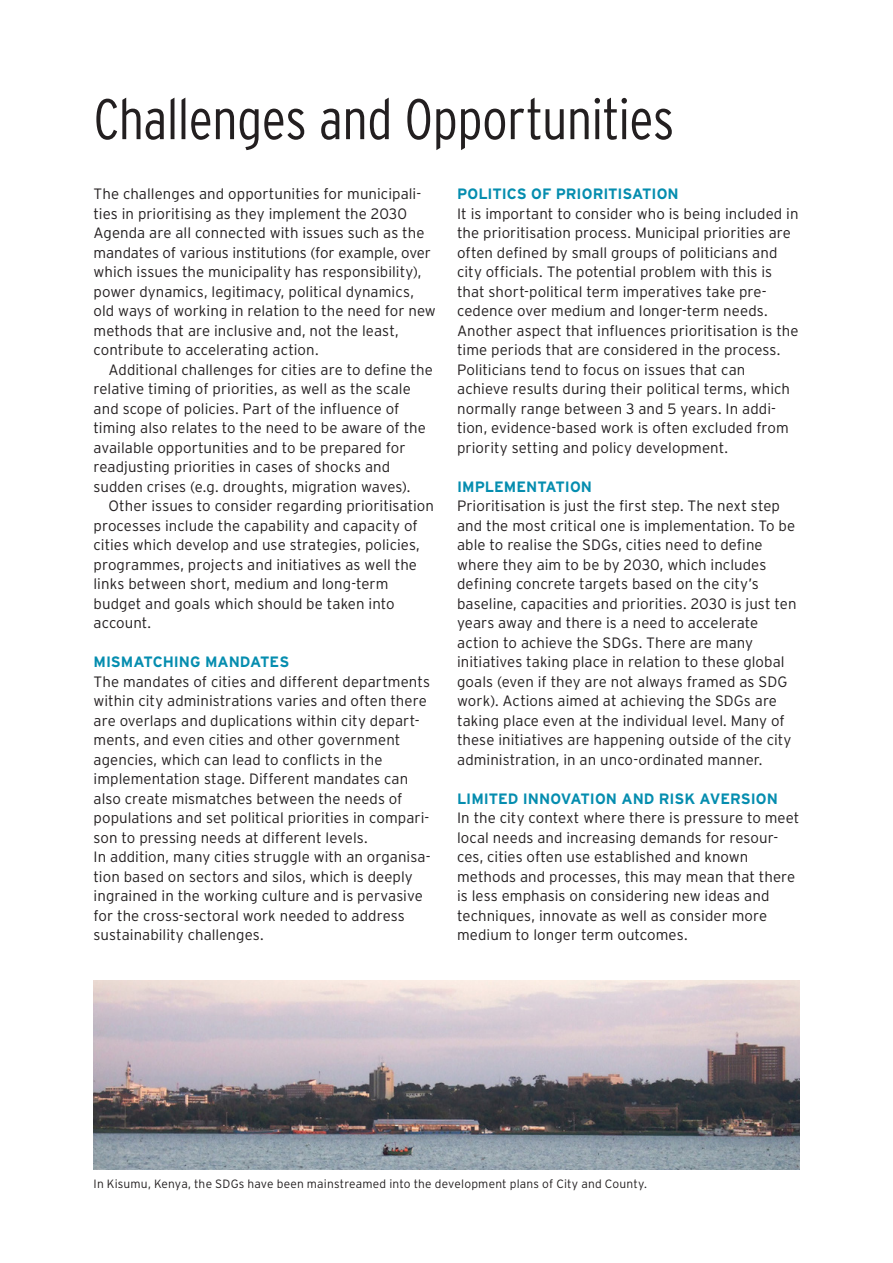
<style>
.page{position:relative;width:893px;height:1263px;background:#fff}
.page>*{position:absolute;margin:0;border:0;box-sizing:border-box;transform-origin:0 0}
.t1{font:300 condensed 57px "Interstate";letter-spacing:-.015em;color:#231f20}
.t2{font:300 15px/19.5px "Interstate";letter-spacing:.005em;color:#231f20}
.t3{font:700 15px "Interstate";letter-spacing:-.005em;color:#058daf}
.t4{font:300 12px "Interstate";letter-spacing:.015em;color:#231f20}
</style>
<div class="page">
<img style="left:94px;top:981px;width:705px;height:188px">
<p class="t1" style="left:94px;top:84px;width:582px">Challenges and Opportunities</p>
<p class="t2" style="left:94px;top:184px;width:344px">The challenges and opportunities for municipali&shy;ties in prioritising as they implement the 2030<br>Agenda are all connected with issues such as the mandates of various institutions (for example, over which issues the municipality has responsibility), power dynamics, legitimacy, political dynamics, old ways of working in relation to the need for new methods that are inclusive and, not the least, contribute to accelerating action.</p>
<p class="t2" style="left:94px;top:359px;width:341px;text-indent:15px">Additional challenges for cities are to define the relative timing of priorities, as well as the scale and scope of policies. Part of the influence of timing also relates to the need to be aware of the available opportunities and to be prepared for readjusting priorities in cases of shocks and sudden crises (e.g. droughts, migration waves).</p>
<p class="t2" style="left:94px;top:496px;width:342px;text-indent:15px">Other issues to consider regarding prioritisation processes include the capability and capacity of cities which develop and use strategies, policies, programmes, projects and initiatives as well the links between short, medium and long-term budget and goals which should be taken into account.</p>
<p class="t3" style="left:94px;top:653px;width:197px">MISMATCHING MANDATES</p>
<p class="t2" style="left:94px;top:671px;width:338px">The mandates of cities and different departments within city administrations varies and often there are overlaps and duplications within city depart&shy;ments, and even cities and other government agencies, which can lead to conflicts in the implementation stage. Different mandates can also create mismatches between the needs of populations and set political priorities in compari&shy;son to pressing needs at different levels.</p>
<p class="t2" style="left:94px;top:847px;width:338px">In addition, many cities struggle with an organisa&shy;tion based on sectors and silos, which is deeply ingrained in the working culture and is pervasive for the cross-sectoral work needed to address sustainability challenges.</p>
<p class="t3" style="left:457px;top:185px;width:223px">POLITICS OF PRIORITISATION</p>
<p class="t2" style="left:457px;top:203px;width:343px">It is important to consider who is being included in the prioritisation process. Municipal priorities are often defined by small groups of politicians and city officials. The potential problem with this is that short-political term imperatives take pre&shy;cedence over medium and longer-term needs.<br>Another aspect that influences prioritisation is the time periods that are considered in the process.<br>Politicians tend to focus on issues that can achieve results during their political terms, which normally range between 3 and 5 years. In addi&shy;tion, evidence-based work is often excluded from priority setting and policy development.</p>
<p class="t3" style="left:457px;top:477px;width:137px">IMPLEMENTATION</p>
<p class="t2" style="left:457px;top:496px;width:341px">Prioritisation is just the first step. The next step and the most critical one is implementation. To be able to realise the SDGs, cities need to define where they aim to be by 2030, which includes defining concrete targets based on the city’s baseline, capacities and priorities. 2030 is just ten years away and there is a need to accelerate action to achieve the SDGs. There are many initiatives taking place in relation to these global goals (even if they are not always framed as SDG work). Actions aimed at achieving the SDGs are taking place even at the individual level. Many of these initiatives are happening outside of the city administration, in an unco-ordinated manner.</p>
<p class="t3" style="left:457px;top:789px;width:322px">LIMITED INNOVATION AND RISK AVERSION</p>
<p class="t2" style="left:457px;top:808px;width:344px">In the city context where there is pressure to meet local needs and increasing demands for resour&shy;ces, cities often use established and known methods and processes, this may mean that there is less emphasis on considering new ideas and techniques, innovate as well as consider more medium to longer term outcomes.</p>
<p class="t4" style="left:94px;top:1176px;width:555px">In Kisumu, Kenya, the SDGs have been mainstreamed into the development plans of City and County.</p>
</div>
